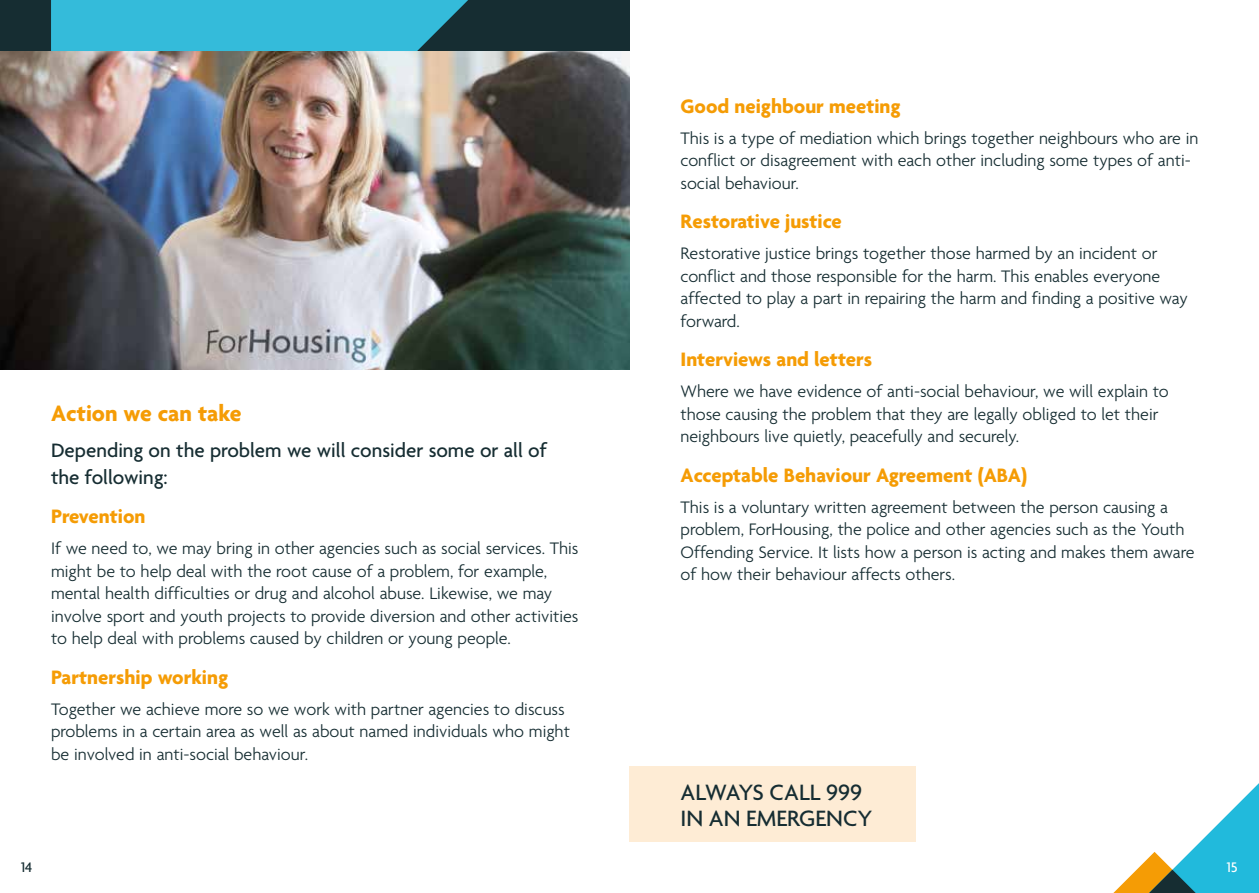
<style>
.page{position:relative;width:1259px;height:893px;background:#fff}
.page>*{position:absolute;margin:0;border:0;box-sizing:border-box;transform-origin:0 0}
.t1{font:500 24px/25.8px "Agenda";color:#162d32}
.t2{font:700 24px "Agenda";color:#f59c05}
.t3{font:700 21px "Agenda";color:#f59c05}
.t4{font:500 21px/27px "Agenda";color:#162d32}
.t5{font:300 18px/22.5px "Agenda";color:#162d32}
.t6{font:500 15px "Agenda";color:#162d32}
.t7{font:500 15px "Agenda";color:#fff}
</style>
<div class="page">
<div style="left:629px;top:766px;width:286px;height:76px;background:#feecd5"></div>
<svg style="left:1113px;top:783px;width:146px;height:110px"></svg>
<img style="left:0;top:51px;width:629px;height:319px">
<div style="left:0;top:0;width:629px;height:51px;background:#162d32"></div>
<div style="left:51px;top:0;width:417px;height:51px;background:#34bbda"></div>
<h1 class="t2" style="left:51px;top:401px;width:192px">Action we can take</h1>
<p class="t4" style="left:51px;top:438px;width:497px">Depending on the problem we will consider some or all of the following:</p>
<p class="t3" style="left:51px;top:505px;width:96px">Prevention</p>
<p class="t5" style="left:51px;top:538px;width:529px">If we need to, we may bring in other agencies such as social services. This might be to help deal with the root cause of a problem, for example, mental health difficulties or drug and alcohol abuse. Likewise, we may involve sport and youth projects to provide diversion and other activities to help deal with problems caused by children or young people.</p>
<p class="t3" style="left:51px;top:666px;width:179px">Partnership working</p>
<p class="t5" style="left:51px;top:699px;width:520px">Together we achieve more so we work with partner agencies to discuss problems in a certain area as well as about named individuals who might be involved in anti-social behaviour.</p>
<p class="t3" style="left:680px;top:95px;width:222px">Good neighbour meeting</p>
<p class="t5" style="left:680px;top:128px;width:519px">This is a type of mediation which brings together neighbours who are in conflict or disagreement with each other including some types of anti&shy;social behaviour.</p>
<p class="t3" style="left:680px;top:210px;width:163px">Restorative justice</p>
<p class="t5" style="left:680px;top:243px;width:509px">Restorative justice brings together those harmed by an incident or conflict and those responsible for the harm. This enables everyone affected to play a part in repairing the harm and finding a positive way forward.</p>
<p class="t3" style="left:680px;top:348px;width:193px">Interviews and letters</p>
<p class="t5" style="left:680px;top:381px;width:490px">Where we have evidence of anti-social behaviour, we will explain to those causing the problem that they are legally obliged to let their neighbours live quietly, peacefully and securely.</p>
<p class="t3" style="left:680px;top:464px;width:348px">Acceptable Behaviour Agreement (ABA)</p>
<p class="t5" style="left:680px;top:497px;width:515px">This is a voluntary written agreement between the person causing a problem, ForHousing, the police and other agencies such as the Youth Offending Service. It lists how a person is acting and makes them aware of how their behaviour affects others.</p>
<h1 class="t1" style="left:680px;top:781px;width:193px">ALWAYS CALL 999<br>IN AN EMERGENCY</h1>
<p class="t6" style="left:21px;top:859px;width:13px">14</p>
<p class="t7" style="left:1226px;top:859px;width:12px">15</p>
</div>
